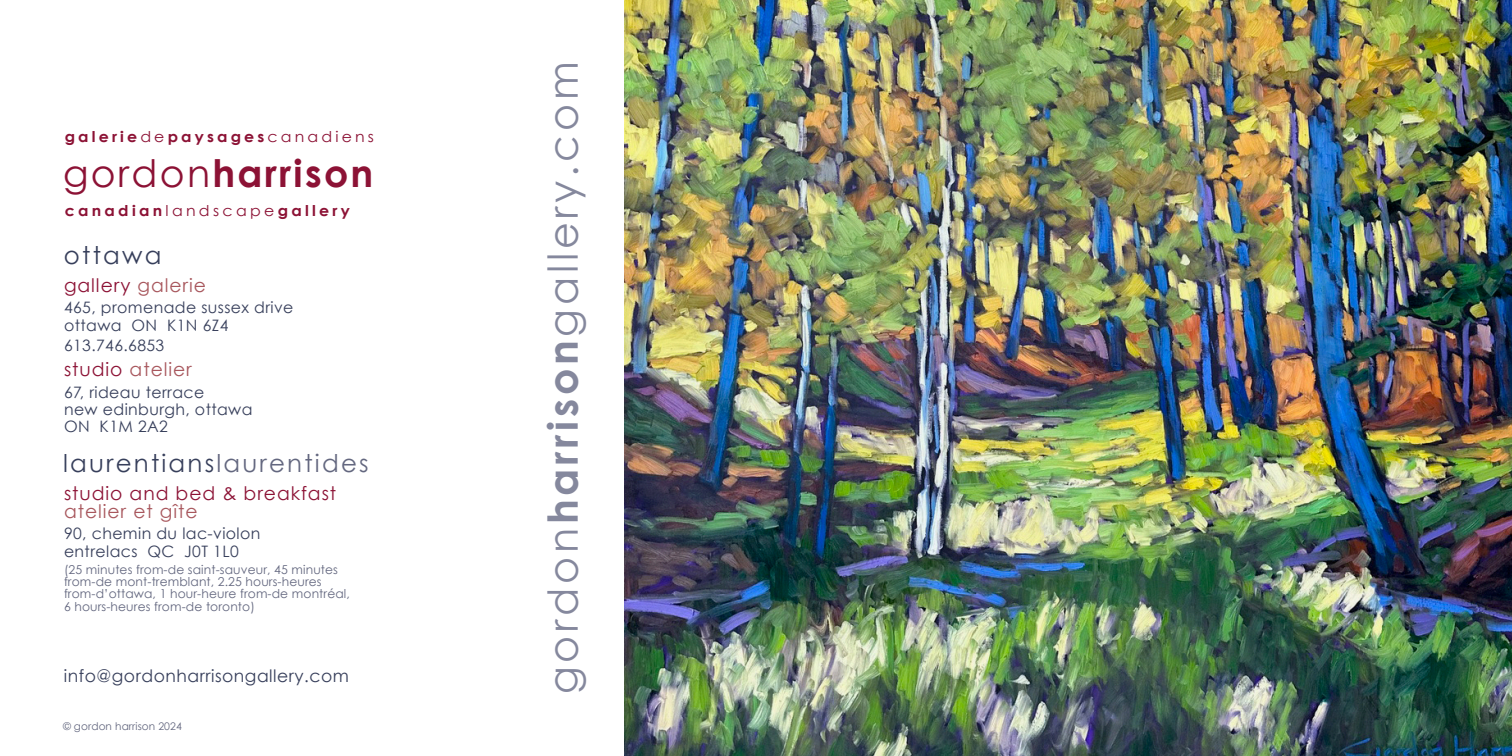
<style>
.page{position:relative;width:1512px;height:756px;background:#fff}
.page>*{position:absolute;margin:0;border:0;box-sizing:border-box;transform-origin:0 0}
.t1{font:41.3px "Century Gothic";letter-spacing:.09em;color:#85889d}
.t2{font:700 37.98px "Century Gothic";letter-spacing:.06em;color:#8c1235}
.t3{font:24.5px "Century Gothic";letter-spacing:.09em;color:#373f5b}
.t4{font:18.72px/17.5px "Century Gothic";letter-spacing:.05em;color:#8c1235}
.t5{font:18.72px "Century Gothic";letter-spacing:.05em;color:#a8575d}
.t6{font:17.15px "Century Gothic";letter-spacing:.03em;color:#373f5b}
.t7{font:15.75px/17.5px "Century Gothic";letter-spacing:.025em;color:#373f5b}
.t8{font:700 15.05px "Century Gothic";letter-spacing:.205em;color:#8c1235;scale:1.05 1}
.t9{font:12.25px/12.2px "Century Gothic";letter-spacing:.01em;color:#63677f}
.t10{font:10.5px "Century Gothic";letter-spacing:.01em;color:#63677f}
.s1{font-weight:400}
.s2{color:#a8575d}
.s3{color:#8c1235}
.s4{color:#63677f}
.s5{font-weight:700}
</style>
<div class="page">
<img style="left:625px;top:0;width:887px;height:756px">
<p class="t8" style="left:65px;top:125px;width:296px">galerie<span class="s1">de</span>paysages<span class="s1">canadiens</span></p>
<p class="t2" style="left:63px;top:144px;width:312px"><span class="s1">gordon</span>harrison</p>
<p class="t8" style="left:65px;top:199px;width:273px">canadian<span class="s1">landscape</span>gallery</p>
<p class="t3" style="left:64px;top:238px;width:99px">ottawa</p>
<p class="t4" style="left:64px;top:276px;width:143px">gallery <span class="s2">galerie</span></p>
<p class="t7" style="left:64px;top:299px;width:231px">465, promenade sussex drive ottawa ON K1N 6Z4</p>
<p class="t7" style="left:64px;top:336px;width:102px">613.746.6853</p>
<p class="t5" style="left:64px;top:356px;width:129px"><span class="s3">studio</span> atelier</p>
<p class="t7" style="left:64px;top:383px;width:190px">67, rideau terrace<br>new edinburgh, ottawa<br>ON K1M 2A2</p>
<p class="t3" style="left:63px;top:446px;width:307px">laurentians<span class="s4">laurentides</span></p>
<p class="t4" style="left:64px;top:484px;width:274px">studio and bed &amp; breakfast <span class="s2">atelier et gîte</span></p>
<p class="t7" style="left:64px;top:524px;width:198px">90, chemin du lac-violon entrelacs QC J0T 1L0</p>
<p class="t9" style="left:64px;top:563px;width:287px">(25 minutes from-de saint-sauveur, 45 minutes from-de mont-tremblant, 2.25 hours-heures from-d’ottawa, 1 hour-heure from-de montréal, 6 hours-heures from-de toronto)</p>
<p class="t6" style="left:64px;top:664px;width:287px">info@gordonharrisongallery.com</p>
<p class="t10" style="left:63px;top:719px;width:120px">© gordon harrison 2024</p>
<p class="t1" style="left:534px;top:694px;width:634px;rotate:-90deg">gordon<span class="s5">harrison</span>gallery.com</p>
</div>
